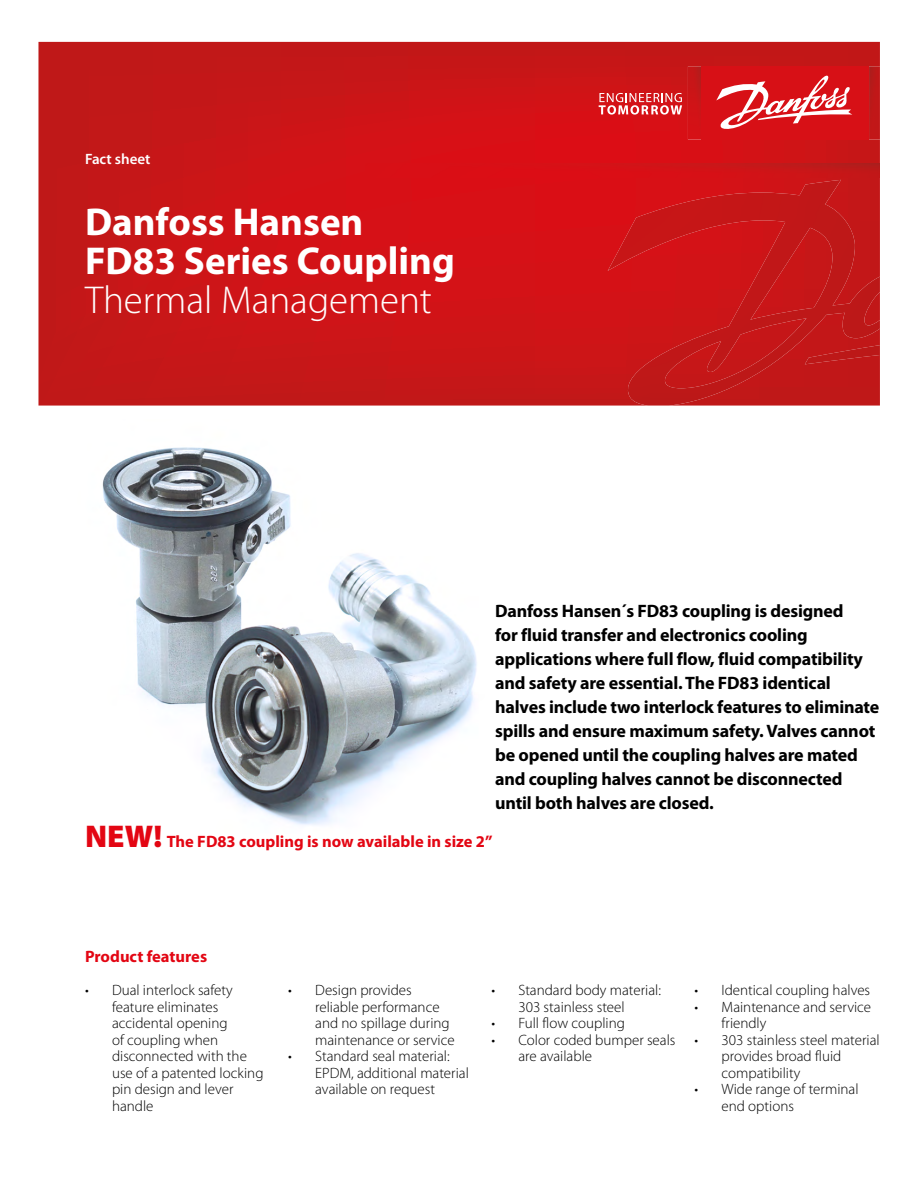
<style>
.page{position:relative;width:918px;height:1188px;background:#fff}
.page>*{position:absolute;margin:0;border:0;box-sizing:border-box;transform-origin:0 0}
.t1{font:700 39px/39px "Myriad Pro";color:#fff}
.t2{font:300 39px "Myriad Pro";color:#fff}
.t3{font:700 18px/24px "Myriad Pro";letter-spacing:-.01em;color:#000}
.t4{font:700 16.5px "Myriad Pro";color:#e30613}
.t5{font:300 15px/16.5px "Myriad Pro";color:#000}
.t6{font:600 15px "Myriad Pro";color:#fff}
.s1{font-weight:900;font-size:31.5px}
</style>
<div class="page">
<svg style="left:38px;top:42px;width:842px;height:364px;background:#cb1417"></svg>
<img style="left:608px;top:180px;width:272px;height:226px">
<img style="left:805px;top:345px;width:75px;height:19px">
<img style="left:869px;top:66px;width:11px;height:73px">
<img style="left:688px;top:66px;width:13px;height:73px">
<img style="left:365px;top:164px;width:515px;height:13px">
<div style="left:701px;top:66px;width:168px;height:73px;background:#d71016"></div>
<svg style="left:599px;top:93px;width:83px;height:22px"></svg>
<svg style="left:716px;top:75px;width:136px;height:54px"></svg>
<img style="left:102px;top:447px;width:375px;height:378px">
<p class="t6" style="left:85px;top:150px;width:67px">Fact sheet</p>
<h1 class="t1" style="left:85px;top:201px;width:371px">Danfoss Hansen<br>FD83 Series Coupling</h1>
<h1 class="t2" style="left:85px;top:278px;width:348px">Thermal Management</h1>
<p class="t3" style="left:495px;top:598px;width:386px">Danfoss Hansen´s FD83 coupling is designed<br>for fluid transfer and electronics cooling applications where full flow, fluid compatibility and safety are essential. The FD83 identical halves include two interlock features to eliminate spills and ensure maximum safety. Valves cannot be opened until the coupling halves are mated and coupling halves cannot be disconnected until both halves are closed.</p>
<p class="t4" style="left:85px;top:830px;width:409px"><span class="s1">NEW!</span> The FD83 coupling is now available in size 2”</p>
<p class="t4" style="left:85px;top:946px;width:124px">Product features</p>
<p class="t5" style="left:112px;top:982px;width:153px;text-indent:-27px">• Dual interlock safety feature eliminates accidental opening<br>of coupling when disconnected with the use of a patented locking pin design and lever handle</p>
<p class="t5" style="left:315px;top:982px;width:141px;text-indent:-27px">• Design provides reliable performance and no spillage during maintenance or service</p>
<p class="t5" style="left:315px;top:1048px;width:155px;text-indent:-27px">• Standard seal material:<br>EPDM, additional material available on request</p>
<p class="t5" style="left:518px;top:982px;width:144px;text-indent:-27px">• Standard body material:<br>303 stainless steel</p>
<p class="t5" style="left:491px;top:1015px;width:135px">• Full flow coupling</p>
<p class="t5" style="left:518px;top:1032px;width:159px;text-indent:-27px">• Color coded bumper seals are available</p>
<p class="t5" style="left:695px;top:982px;width:177px">• Identical coupling halves</p>
<p class="t5" style="left:722px;top:999px;width:151px;text-indent:-27px">• Maintenance and service friendly</p>
<p class="t5" style="left:722px;top:1032px;width:160px;text-indent:-27px">• 303 stainless steel material provides broad fluid compatibility</p>
<p class="t5" style="left:722px;top:1081px;width:139px;text-indent:-27px">• Wide range of terminal end options</p>
</div>
